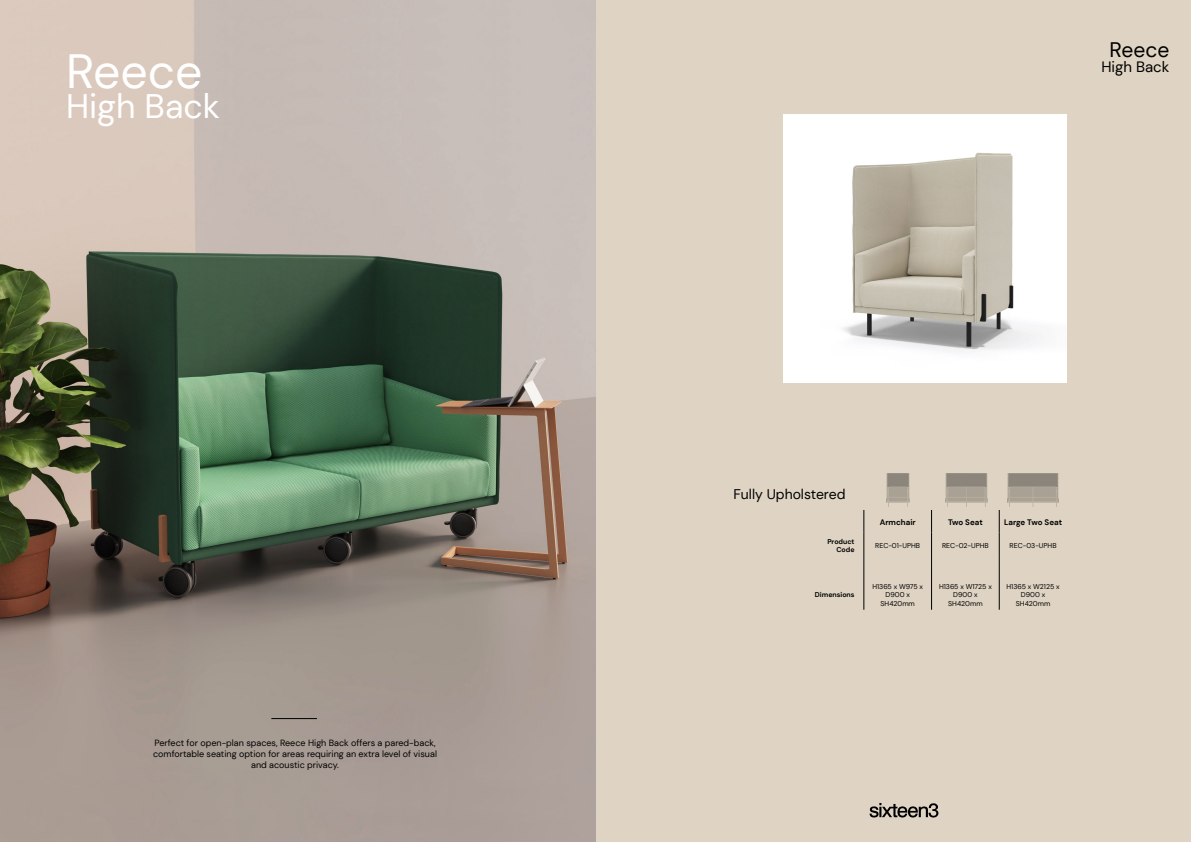
<style>
.page{position:relative;width:1191px;height:842px;background:#fff}
.page>*{position:absolute;margin:0;border:0;box-sizing:border-box;transform-origin:0 0}
.t1{font:48px "DM Sans";color:#fff}
.t2{font:34px "DM Sans";color:#fff}
.t3{font:21px "DM Sans";color:#000}
.t4{font:15px "DM Sans";color:#000}
.t5{font:14px "DM Sans";color:#000}
.t6{font:9px/10.8px "DM Sans";color:#000;text-align:center}
.t7{font:700 8px "DM Sans";color:#000}
.t8{font:7px/8.4px "DM Sans";color:#000;text-align:center}
.t9{font:700 7px/8.4px "DM Sans";color:#000;text-align:right}
</style>
<div class="page">
<img style="left:0;top:0;width:595px;height:842px">
<hr style="left:271px;top:718px;width:46px;height:1px;background:#000">
<div style="left:596px;top:0;width:595px;height:842px;background:#dfd4c3"></div>
<svg style="left:863px;top:510px;width:1px;height:68px"></svg>
<hr style="left:863px;top:578px;width:1px;height:32px;background:#000">
<svg style="left:931px;top:510px;width:1px;height:68px"></svg>
<hr style="left:931px;top:578px;width:1px;height:32px;background:#000">
<svg style="left:999px;top:510px;width:1px;height:68px"></svg>
<hr style="left:999px;top:578px;width:1px;height:32px;background:#000">
<img style="left:1007px;top:473px;width:52px;height:34px">
<img style="left:945px;top:473px;width:43px;height:34px">
<img style="left:886px;top:473px;width:24px;height:34px">
<svg style="left:869px;top:803px;width:69px;height:14px"></svg>
<img style="left:783px;top:114px;width:284px;height:269px">
<h1 class="t1" style="left:66px;top:41px;width:138px">Reece</h1>
<h2 class="t2" style="left:66px;top:85px;width:155px">High Back</h2>
<p class="t6" style="left:153px;top:737px;width:285px">Perfect for open-plan spaces, Reece High Back offers a pared-back, comfortable seating option for areas requiring an extra level of visual and acoustic privacy.</p>
<h3 class="t3" style="left:1109px;top:37px;width:61px">Reece</h3>
<h3 class="t4" style="left:1101px;top:57px;width:69px">High Back</h3>
<h3 class="t5" style="left:733px;top:485px;width:114px">Fully Upholstered</h3>
<p class="t7" style="left:879px;top:517px;width:37px">Armchair</p>
<p class="t7" style="left:948px;top:517px;width:36px">Two Seat</p>
<p class="t7" style="left:1004px;top:517px;width:59px">Large Two Seat</p>
<p class="t9" style="left:827px;top:537px;width:29px">Product<br>Code</p>
<p class="t8" style="left:875px;top:541px;width:46px">REC-01-UPHB</p>
<p class="t8" style="left:942px;top:541px;width:48px">REC-02-UPHB</p>
<p class="t8" style="left:1009px;top:541px;width:48px">REC-03-UPHB</p>
<p class="t9" style="left:815px;top:591px;width:41px">Dimensions</p>
<p class="t8" style="left:872px;top:582px;width:52px">H1365 x W975 x<br>D900 x<br>SH420mm</p>
<p class="t8" style="left:939px;top:582px;width:54px">H1365 x W1725 x<br>D900 x<br>SH420mm</p>
<p class="t8" style="left:1006px;top:582px;width:55px">H1365 x W2125 x<br>D900 x<br>SH420mm</p>
</div>
